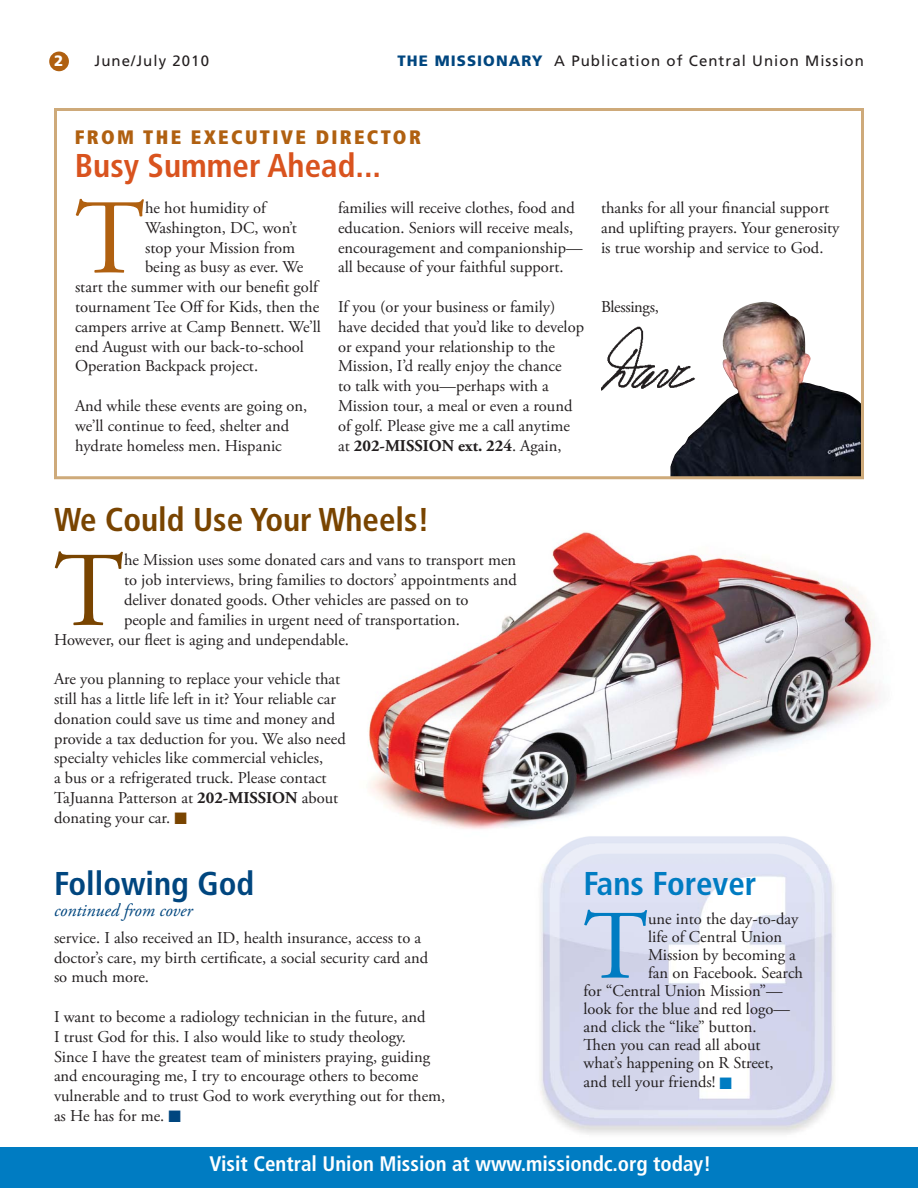
<style>
.page{position:relative;width:918px;height:1188px;background:#fff}
.page>*{position:absolute;margin:0;border:0;box-sizing:border-box;transform-origin:0 0}
.t1{font:106.05px "Adobe Garamond Pro";color:#b06010}
.t2{font:106.05px "Adobe Garamond Pro";color:#794400}
.t3{font:97.95px "Adobe Garamond Pro";color:#007cc2}
.t4{font:700 condensed 33px "Frutiger";color:#794400}
.t5{font:700 condensed 33px "Frutiger";color:#d9531e}
.t6{font:700 condensed 33px "Frutiger";color:#00467f}
.t7{font:700 condensed 33px "Frutiger";color:#007cc2}
.t8{font:700 condensed 21px "Frutiger";color:#fff}
.t9{font:900 condensed 19.5px "Frutiger";letter-spacing:.12em;color:#b06010}
.t10{font:italic 18px "Adobe Garamond Pro";color:#00467f}
.t11{font:16.5px/19.8px "Adobe Garamond Pro";color:#231f20}
.t12{font:16.5px "Adobe Garamond Pro";letter-spacing:-.02em;color:#231f20}
.t13{font:15px "Frutiger";letter-spacing:.07em;color:#231f20}
.t14{font:900 15px "Frutiger";color:#fff}
.s1{font-weight:900;color:#00467f}
.s2{font-weight:700}
.s3{color:#794400}
.s4{color:#00467f}
.s5{color:#007cc2}
</style>
<div class="page">
<div style="left:49px;top:52px;width:20px;height:19px;background:#b06010;border-radius:50%"></div>
<img style="left:368px;top:531px;width:512px;height:298px">
<img style="left:670px;top:301px;width:190px;height:174px">
<div style="left:54px;top:108px;width:810px;height:371px;border:3px solid #ceaa7a"></div>
<img style="left:601px;top:316px;width:111px;height:87px">
<div style="left:0;top:1148px;width:918px;height:40px;background:#007cc2"></div>
<img style="left:540px;top:836px;width:295px;height:298px">
<p class="t14" style="left:54px;top:55px;width:11px">2</p>
<p class="t13" style="left:94px;top:55px;width:116px">June/July 2010</p>
<p class="t13" style="left:398px;top:55px;width:468px"><span class="s1">THE MISSIONARY</span> A Publication of Central Union Mission</p>
<p class="t9" style="left:75px;top:130px;width:348px">FROM THE EXECUTIVE DIRECTOR</p>
<h3 class="t5" style="left:75px;top:153px;width:308px">Busy Summer Ahead...</h3>
<h1 class="t1" style="left:75px;top:188px;width:72px">T</h1>
<p class="t11" style="left:145px;top:199px;width:122px">he hot humidity of</p>
<p class="t11" style="left:145px;top:218px;width:153px">Washington, DC, won’t</p>
<p class="t11" style="left:145px;top:238px;width:152px">stop your Mission from</p>
<p class="t11" style="left:145px;top:258px;width:160px">being as busy as ever. We</p>
<p class="t11" style="left:75px;top:278px;width:244px">start the summer with our benefit golf</p>
<p class="t11" style="left:75px;top:298px;width:246px">tournament Tee Off for Kids, then the</p>
<p class="t11" style="left:75px;top:317px;width:247px">campers arrive at Camp Bennett. We’ll</p>
<p class="t11" style="left:75px;top:337px;width:231px">end August with our back-to-school</p>
<p class="t11" style="left:75px;top:357px;width:185px">Operation Backpack project.</p>
<p class="t11" style="left:75px;top:397px;width:234px">And while these events are going on, we’ll continue to feed, shelter and hydrate homeless men. Hispanic</p>
<p class="t11" style="left:338px;top:199px;width:246px">families will receive clothes, food and education. Seniors will receive meals, encouragement and companionship— all because of your faithful support.</p>
<p class="t11" style="left:338px;top:298px;width:248px">If you (or your business or family) have decided that you’d like to develop or expand your relationship to the Mission, I’d really enjoy the chance<br>to talk with you—perhaps with a Mission tour, a meal or even a round of golf. Please give me a call anytime at <span class="s2">202-MISSION ext. 224</span>. Again,</p>
<p class="t11" style="left:601px;top:199px;width:240px">thanks for all your financial support and uplifting prayers. Your generosity is true worship and service to God.</p>
<p class="t12" style="left:601px;top:299px;width:59px">Blessings,</p>
<h3 class="t4" style="left:54px;top:506px;width:377px">We Could Use Your Wheels!</h3>
<h1 class="t2" style="left:54px;top:541px;width:72px">T</h1>
<p class="t11" style="left:124px;top:551px;width:394px">he Mission uses some donated cars and vans to transport men</p>
<p class="t11" style="left:124px;top:571px;width:394px">to job interviews, bring families to doctors’ appointments and</p>
<p class="t11" style="left:124px;top:591px;width:346px">deliver donated goods. Other vehicles are passed on to</p>
<p class="t11" style="left:124px;top:610px;width:337px">people and families in urgent need of transportation.</p>
<p class="t11" style="left:54px;top:630px;width:297px">However, our fleet is aging and undependable.</p>
<p class="t11" style="left:54px;top:670px;width:293px">Are you planning to replace your vehicle that still has a little life left in it? Your reliable car donation could save us time and money and provide a tax deduction for you. We also need specialty vehicles like commercial vehicles,<br>a bus or a refrigerated truck. Please contact TaJuanna Patterson at <span class="s2">202-MISSION</span> about donating your car. <span class="s3">■</span></p>
<h3 class="t6" style="left:54px;top:870px;width:202px">Following God</h3>
<p class="t10" style="left:54px;top:902px;width:140px">continued from cover</p>
<p class="t11" style="left:54px;top:928px;width:376px">service. I also received an ID, health insurance, access to a doctor’s care, my birth certificate, a social security card and so much more.</p>
<p class="t11" style="left:54px;top:1007px;width:393px">I want to become a radiology technician in the future, and<br>I trust God for this. I also would like to study theology.<br>Since I have the greatest team of ministers praying, guiding and encouraging me, I try to encourage others to become vulnerable and to trust God to work everything out for them, as He has for me. <span class="s4">■</span></p>
<h3 class="t7" style="left:584px;top:870px;width:175px">Fans Forever</h3>
<h2 class="t3" style="left:584px;top:900px;width:66px">T</h2>
<p class="t11" style="left:648px;top:909px;width:152px">une into the day-to-day</p>
<p class="t11" style="left:648px;top:927px;width:136px">life of Central Union</p>
<p class="t11" style="left:648px;top:945px;width:149px">Mission by becoming a</p>
<p class="t11" style="left:648px;top:963px;width:156px">fan on Facebook. Search</p>
<p class="t11" style="left:584px;top:981px;width:201px">for “Central Union Mission”—</p>
<p class="t11" style="left:584px;top:999px;width:208px">look for the blue and red logo—</p>
<p class="t11" style="left:584px;top:1017px;width:175px">and click the “like” button.</p>
<p class="t11" style="left:584px;top:1035px;width:179px">Then you can read all about</p>
<p class="t11" style="left:584px;top:1053px;width:192px">what’s happening on R Street,</p>
<p class="t11" style="left:584px;top:1073px;width:150px">and tell your friends! <span class="s5">■</span></p>
<p class="t8" style="left:209px;top:1156px;width:503px">Visit Central Union Mission at www.missiondc.org today!</p>
</div>
